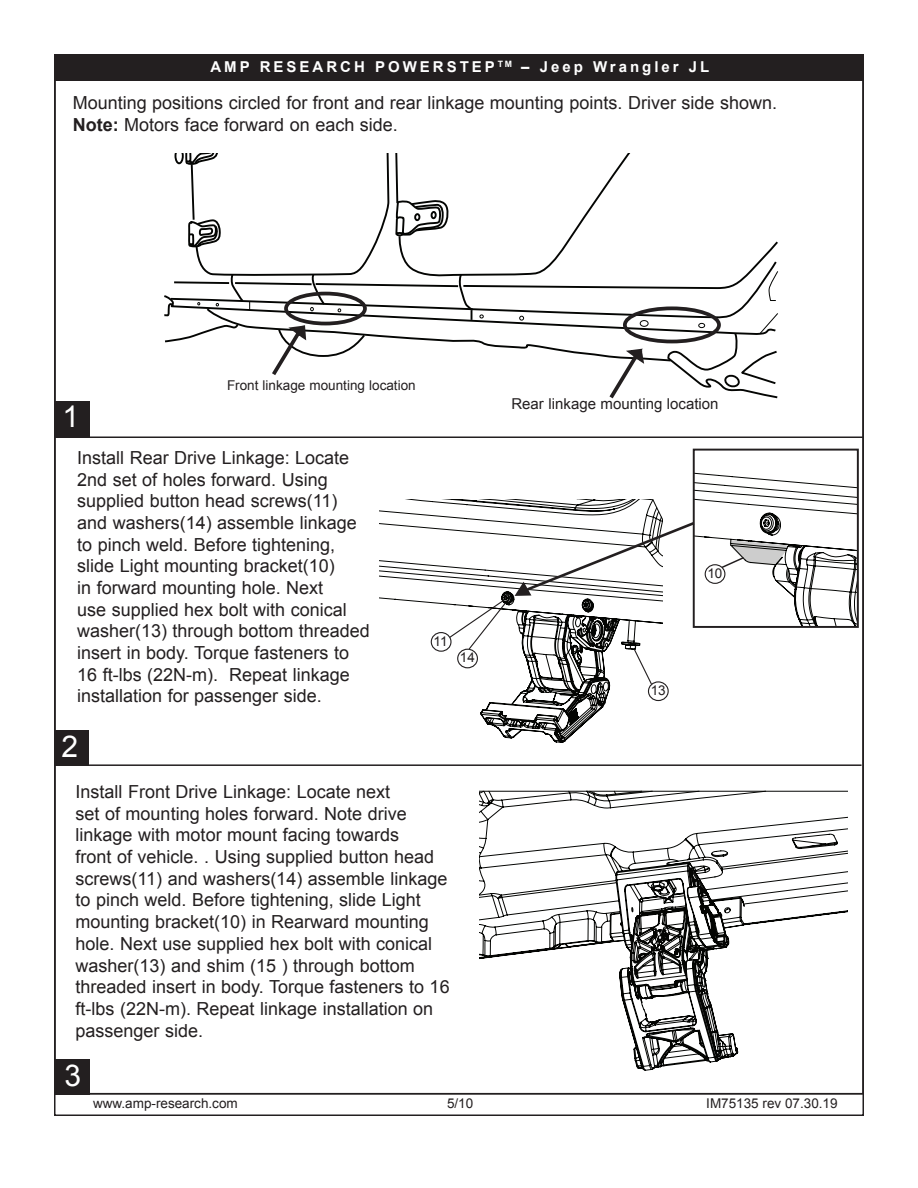
<style>
.page{position:relative;width:918px;height:1188px;background:#fff}
.page>*{position:absolute;margin:0;border:0;box-sizing:border-box;transform-origin:0 0}
.t1{font:30px "Arial";color:#fff}
.t2{font:18px/21.8px "Arial";color:#231f20}
.t3{font:700 15px "Arial";letter-spacing:.2em;color:#fff}
.t4{font:15px "Arial";color:#231f20}
.t5{font:13.5px "Arial";color:#231f20}
.s1{font-weight:700}
</style>
<div class="page">
<div style="left:54px;top:55px;width:809px;height:26px;background:#231f20"></div>
<hr style="left:54px;top:436px;width:809px;height:2px;background:#231f20">
<hr style="left:54px;top:764px;width:808px;height:2px;background:#231f20">
<svg style="left:480px;top:790px;width:368px;height:281px"></svg>
<svg style="left:480px;top:702px;width:126px;height:41px"></svg>
<svg style="left:379px;top:450px;width:479px;height:252px"></svg>
<svg style="left:164px;top:154px;width:614px;height:245px"></svg>
<div style="left:55px;top:401px;width:35px;height:36px;background:#231f20"></div>
<div style="left:54px;top:730px;width:34px;height:36px;background:#231f20"></div>
<div style="left:55px;top:1059px;width:35px;height:36px;background:#231f20"></div>
<p class="t3" style="left:210px;top:57px;width:500px">AMP RESEARCH POWERSTEP <sup>TM</sup> – Jeep Wrangler JL</p>
<p class="t2" style="left:73px;top:92px;width:706px">Mounting positions circled for front and rear linkage mounting points. Driver side shown.<br><span class="s1">Note:</span> Motors face forward on each side.</p>
<h1 class="t1" style="left:63px;top:397px;width:18px">1</h1>
<p class="t5" style="left:227px;top:376px;width:190px">Front linkage mounting location</p>
<p class="t2" style="left:77px;top:447px;width:294px">Install Rear Drive Linkage: Locate 2nd set of holes forward. Using supplied button head screws(11) and washers(14) assemble linkage to pinch weld. Before tightening, slide Light mounting bracket(10)<br>in forward mounting hole. Next<br>use supplied hex bolt with conical washer(13) through bottom threaded insert in body. Torque fasteners to 16 ft-lbs (22N-m). Repeat linkage installation for passenger side.</p>
<h1 class="t1" style="left:61px;top:727px;width:18px">2</h1>
<p class="t5" style="left:434px;top:632px;width:16px">11</p>
<p class="t2" style="left:76px;top:781px;width:376px">Install Front Drive Linkage: Locate next<br>set of mounting holes forward. Note drive linkage with motor mount facing towards<br>front of vehicle. . Using supplied button head screws(11) and washers(14) assemble linkage to pinch weld. Before tightening, slide Light mounting bracket(10) in Rearward mounting hole. Next use supplied hex bolt with conical washer(13) and shim (15 ) through bottom threaded insert in body. Torque fasteners to 16 ft-lbs (22N-m). Repeat linkage installation on passenger side.</p>
<h1 class="t1" style="left:65px;top:1056px;width:18px">3</h1>
<p class="t5" style="left:460px;top:649px;width:17px">14</p>
<p class="t4" style="left:511px;top:394px;width:209px">Rear linkage mounting location</p>
<p class="t5" style="left:651px;top:681px;width:17px">13</p>
<p class="t5" style="left:707px;top:564px;width:17px">10</p>
<p class="t5" style="left:93px;top:1094px;width:146px">www.amp-research.com</p>
<p class="t5" style="left:447px;top:1095px;width:28px">5/10</p>
<p class="t5" style="left:706px;top:1095px;width:133px">IM75135 rev 07.30.19</p>
</div>
